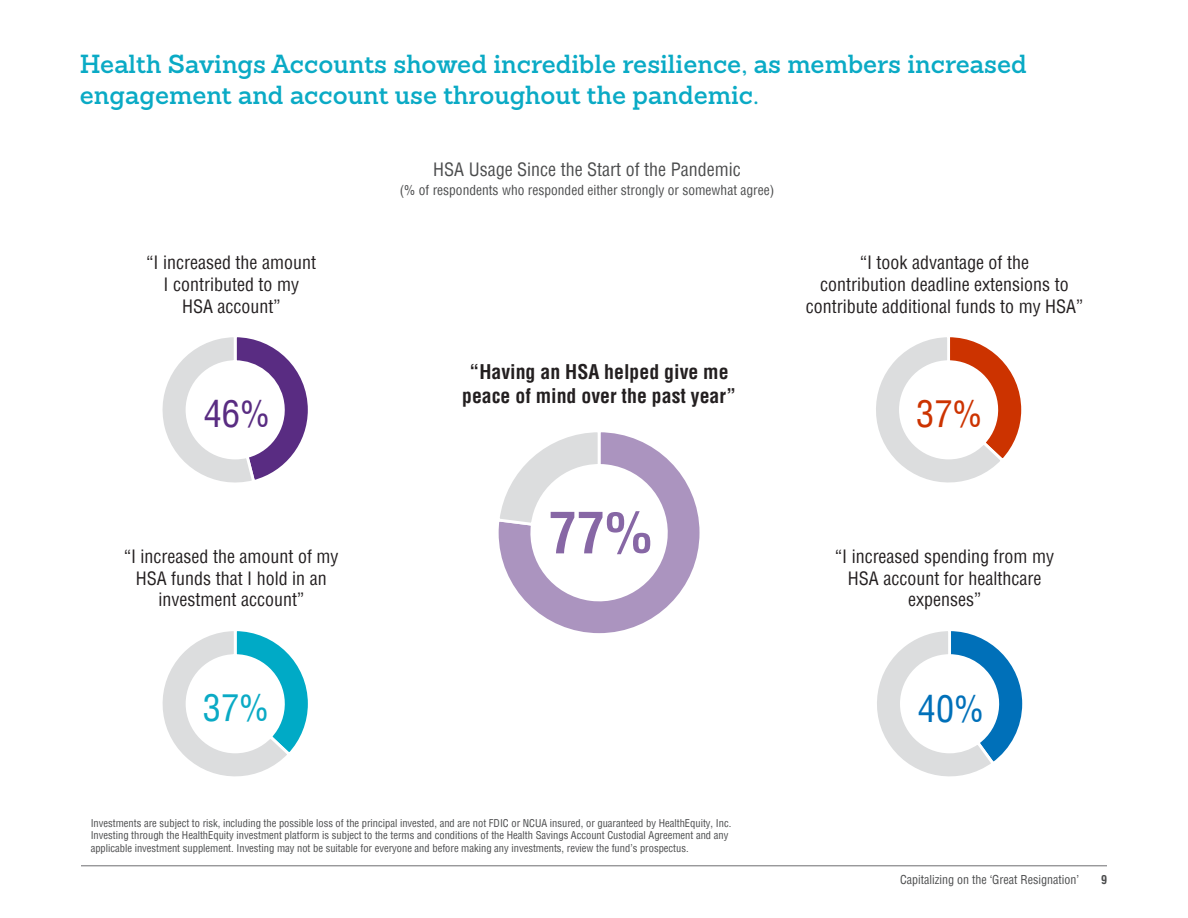
<style>
.page{position:relative;width:1188px;height:918px;background:#fff}
.page>*{position:absolute;margin:0;border:0;box-sizing:border-box;transform-origin:0 0}
.Body_-_New{font:condensed 36.3px "Helvetica";color:#592c82}
.Body_-_New-2{font:condensed 36.3px "Helvetica";color:#0aaac5}
.Body_-_New-3{font:condensed 36.3px "Helvetica";color:#c30}
.Body_-_New-4{font:condensed 36.3px "Helvetica";color:#0070b9}
.Main_title_subheader{font:600 25.5px/30.6px "Sanchez Slab";color:#0aaac5}
.t1{font:700 condensed 19.8px/23.7px "Helvetica";color:#231f20;text-align:center}
.t2{font:condensed 18px/21.6px "Helvetica";color:#231f20;text-align:center}
.Body_-_New-5{font:condensed 18px "Helvetica";color:#4b4c4d}
.Body_-_New-6{font:condensed 13.5px "Helvetica";color:#4b4c4d}
.t3{font:condensed 12px "Helvetica";color:#4b4c4d}
.t4{font:700 condensed 12px "Helvetica";color:#4b4c4d}
.t5{font:condensed 10.5px/12.6px "Helvetica";color:#4b4c4d}
</style>
<div class="page">
<hr style="left:81px;top:866px;width:1026px;height:1px;background:#6e6e70">
<svg style="left:162px;top:337px;width:146px;height:146px"></svg>
<svg style="left:162px;top:631px;width:146px;height:146px"></svg>
<svg style="left:498px;top:432px;width:202px;height:202px"></svg>
<svg style="left:876px;top:337px;width:146px;height:146px"></svg>
<svg style="left:877px;top:631px;width:146px;height:146px"></svg>
<p class="Main_title_subheader" style="left:80px;top:48px;width:948px">Health Savings Accounts showed incredible resilience, as members increased engagement and account use throughout the pandemic.</p>
<p class="t2" style="left:147px;top:252px;width:171px">“I increased the amount<br>I contributed to my<br>HSA account”</p>
<p class="Body_-_New" style="left:204px;top:391px;width:68px">46%</p>
<p class="Body_-_New-5" style="left:433px;top:157px;width:309px">HSA Usage Since the Start of the Pandemic</p>
<p class="Body_-_New-6" style="left:400px;top:181px;width:376px">(% of respondents who responded either strongly or somewhat agree)</p>
<p class="t1" style="left:462px;top:360px;width:275px">“Having an HSA helped give me peace of mind over the past year”</p>
<p class="t2" style="left:806px;top:252px;width:279px">“I took advantage of the<br>contribution deadline extensions to contribute additional funds to my HSA”</p>
<p class="Body_-_New-3" style="left:916px;top:391px;width:68px">37%</p>
<p class="t2" style="left:124px;top:546px;width:216px">“I increased the amount of my<br>HSA funds that I hold in an investment account”</p>
<p class="Body_-_New-2" style="left:203px;top:685px;width:68px">37%</p>
<p class="t5" style="left:91px;top:816px;width:642px">Investments are subject to risk, including the possible loss of the principal invested, and are not FDIC or NCUA insured, or guaranteed by HealthEquity, Inc.<br>Investing through the HealthEquity investment platform is subject to the terms and conditions of the Health Savings Account Custodial Agreement and any applicable investment supplement. Investing may not be suitable for everyone and before making any investments, review the fund’s prospectus.</p>
<p class="t2" style="left:835px;top:546px;width:220px">“I increased spending from my<br>HSA account for healthcare expenses”</p>
<p class="Body_-_New-4" style="left:918px;top:686px;width:68px">40%</p>
<p class="t3" style="left:900px;top:872px;width:181px">Capitalizing on the ‘Great Resignation’</p>
<p class="t4" style="left:1101px;top:872px;width:7px">9</p>
</div>
